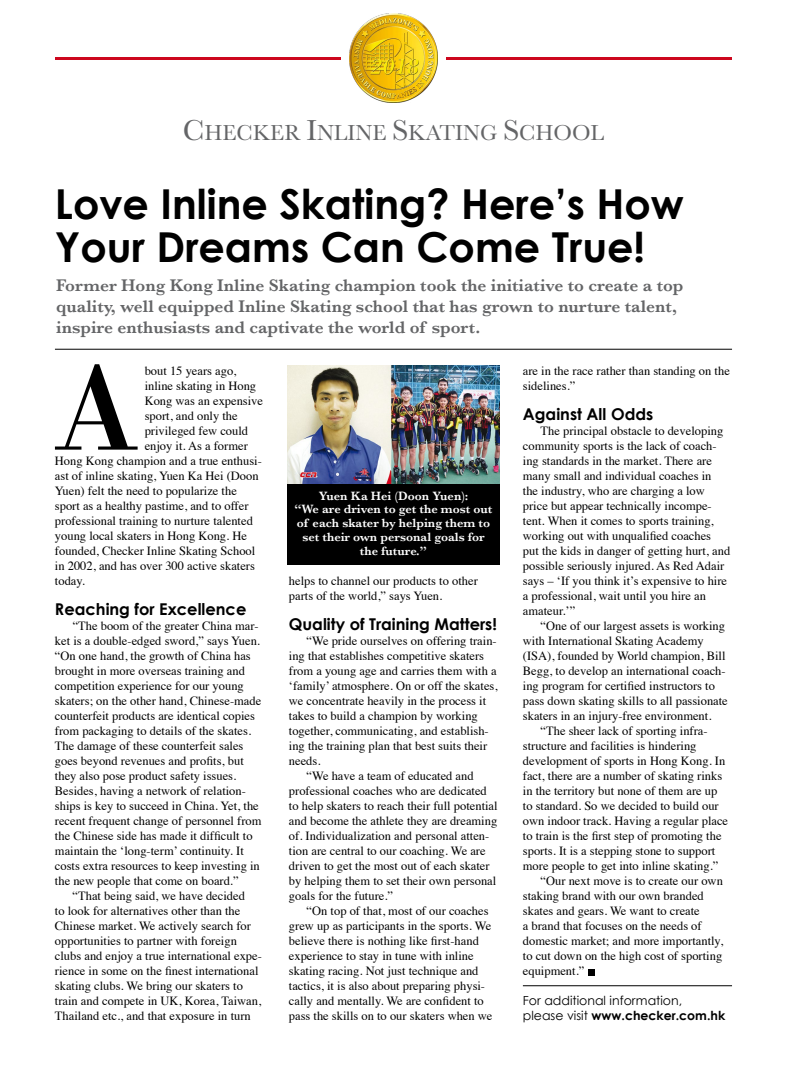
<style>
.page{position:relative;width:787px;height:1081px;background:#fff}
.page>*{position:absolute;margin:0;border:0;box-sizing:border-box;transform-origin:0 0}
.t1{font:700 41.25px/43.8px "Century Gothic";color:#000}
.t2{font:22.5px "Baskerville";color:#646567}
.t3{font:600 17.5px/21px "Baskerville";color:#646567}
.t4{font:700 16.25px "Century Gothic";color:#000}
.t5{font:12.5px/15px "Times";color:#000}
.t6{font:600 12.5px/13.8px "Baskerville";color:#fff;text-align:center}
.t7{font:12.5px/15px "Century Gothic";color:#000}
.s1{font-size:30px}
.s2{font-weight:700}
</style>
<div class="page">
<hr style="left:55px;top:349px;width:677px;height:1px;background:#000">
<svg style="left:55px;top:364px;width:83px;height:86px"></svg>
<hr style="left:523px;top:985px;width:209px;height:1px;background:#000">
<hr style="left:55px;top:57px;width:285px;height:2px;background:#cd071e">
<hr style="left:446px;top:57px;width:286px;height:2px;background:#cd071e">
<div style="left:588px;top:969px;width:7px;height:6px;background:#000"></div>
<img style="left:349px;top:14px;width:89px;height:88px">
<img style="left:287px;top:365px;width:213px;height:119px">
<div style="left:287px;top:484px;width:213px;height:81px;background:#000"></div>
<h2 class="t2" style="left:183px;top:119px;width:423px"><span class="s1">C</span>HECKER <span class="s1">I</span>NLINE <span class="s1">S</span>KATING <span class="s1">S</span>CHOOL</h2>
<h1 class="t1" style="left:55px;top:181px;width:630px">Love Inline Skating? Here’s How<br>Your Dreams Can Come True!</h1>
<h3 class="t3" style="left:56px;top:275px;width:629px">Former Hong Kong Inline Skating champion took the initiative to create a top quality, well equipped Inline Skating school that has grown to nurture talent, inspire enthusiasts and captivate the world of sport.</h3>
<p class="t5" style="left:145px;top:362px;width:93px">bout 15 years ago,</p>
<p class="t5" style="left:145px;top:377px;width:113px">inline skating in Hong</p>
<p class="t5" style="left:145px;top:392px;width:120px">Kong was an expensive</p>
<p class="t5" style="left:145px;top:407px;width:95px">sport, and only the</p>
<p class="t5" style="left:145px;top:422px;width:105px">privileged few could</p>
<p class="t5" style="left:145px;top:437px;width:105px">enjoy it. As a former</p>
<p class="t5" style="left:55px;top:452px;width:208px">Hong Kong champion and a true enthusi-</p>
<p class="t5" style="left:55px;top:467px;width:205px">ast of inline skating, Yuen Ka Hei (Doon</p>
<p class="t5" style="left:55px;top:482px;width:183px">Yuen) felt the need to popularize the</p>
<p class="t5" style="left:55px;top:497px;width:195px">sport as a healthy pastime, and to offer</p>
<p class="t5" style="left:55px;top:512px;width:199px">professional training to nurture talented</p>
<p class="t5" style="left:55px;top:527px;width:193px">young local skaters in Hong Kong. He</p>
<p class="t5" style="left:55px;top:542px;width:202px">founded, Checker Inline Skating School</p>
<p class="t5" style="left:55px;top:557px;width:201px">in 2002, and has over 300 active skaters</p>
<p class="t5" style="left:55px;top:572px;width:32px">today.</p>
<h3 class="t4" style="left:55px;top:599px;width:193px">Reaching for Excellence</h3>
<p class="t5" style="left:55px;top:617px;width:208px;text-indent:18px">“The boom of the greater China mar&shy;ket is a double-edged sword,” says Yuen. “On one hand, the growth of China has brought in more overseas training and competition experience for our young skaters; on the other hand, Chinese-made counterfeit products are identical copies from packaging to details of the skates.<br>The damage of these counterfeit sales goes beyond revenues and profits, but they also pose product safety issues.<br>Besides, having a network of relation&shy;ships is key to succeed in China. Yet, the recent frequent change of personnel from the Chinese side has made it difficult to maintain the ‘long-term’ continuity. It costs extra resources to keep investing in the new people that come on board.”</p>
<p class="t5" style="left:55px;top:887px;width:208px;text-indent:18px">“That being said, we have decided<br>to look for alternatives other than the Chinese market. We actively search for opportunities to partner with foreign clubs and enjoy a true international expe&shy;rience in some on the finest international skating clubs. We bring our skaters to train and compete in UK, Korea, Taiwan, Thailand etc., and that exposure in turn</p>
<p class="t6" style="left:294px;top:489px;width:199px">Yuen Ka Hei (Doon Yuen):<br>“We are driven to get the most out of each skater by helping them to set their own personal goals for the future.”</p>
<p class="t5" style="left:289px;top:572px;width:190px">helps to channel our products to other parts of the world,” says Yuen.</p>
<h3 class="t4" style="left:289px;top:614px;width:209px">Quality of Training Matters!</h3>
<p class="t5" style="left:306px;top:632px;width:192px">“We pride ourselves on offering train-</p>
<p class="t5" style="left:289px;top:647px;width:197px">ing that establishes competitive skaters</p>
<p class="t5" style="left:289px;top:662px;width:209px">from a young age and carries them with a</p>
<p class="t5" style="left:289px;top:677px;width:210px">‘family’ atmosphere. On or off the skates,</p>
<p class="t5" style="left:289px;top:692px;width:199px">we concentrate heavily in the process it</p>
<p class="t5" style="left:289px;top:707px;width:190px">takes to build a champion by working</p>
<p class="t5" style="left:289px;top:722px;width:201px">together, communicating, and establish-</p>
<p class="t5" style="left:289px;top:737px;width:200px">ing the training plan that best suits their</p>
<p class="t5" style="left:289px;top:752px;width:33px">needs.</p>
<p class="t5" style="left:306px;top:767px;width:168px">“We have a team of educated and</p>
<p class="t5" style="left:289px;top:782px;width:199px">professional coaches who are dedicated</p>
<p class="t5" style="left:289px;top:797px;width:210px">to help skaters to reach their full potential</p>
<p class="t5" style="left:289px;top:812px;width:210px">and become the athlete they are dreaming</p>
<p class="t5" style="left:289px;top:827px;width:202px">of. Individualization and personal atten-</p>
<p class="t5" style="left:289px;top:842px;width:198px">tion are central to our coaching. We are</p>
<p class="t5" style="left:289px;top:857px;width:202px">driven to get the most out of each skater</p>
<p class="t5" style="left:289px;top:872px;width:209px">by helping them to set their own personal</p>
<p class="t5" style="left:289px;top:887px;width:106px">goals for the future.”</p>
<p class="t5" style="left:306px;top:902px;width:183px">“On top of that, most of our coaches</p>
<p class="t5" style="left:289px;top:917px;width:204px">grew up as participants in the sports. We</p>
<p class="t5" style="left:289px;top:932px;width:191px">believe there is nothing like first-hand</p>
<p class="t5" style="left:289px;top:947px;width:186px">experience to stay in tune with inline</p>
<p class="t5" style="left:289px;top:962px;width:191px">skating racing. Not just technique and</p>
<p class="t5" style="left:289px;top:977px;width:198px">tactics, it is also about preparing physi-</p>
<p class="t5" style="left:289px;top:992px;width:196px">cally and mentally. We are confident to</p>
<p class="t5" style="left:289px;top:1007px;width:205px">pass the skills on to our skaters when we</p>
<p class="t5" style="left:523px;top:362px;width:208px">are in the race rather than standing on the sidelines.”</p>
<h3 class="t4" style="left:523px;top:404px;width:132px">Against All Odds</h3>
<p class="t5" style="left:523px;top:422px;width:209px;text-indent:18px">The principal obstacle to developing community sports is the lack of coach&shy;ing standards in the market. There are many small and individual coaches in<br>the industry, who are charging a low price but appear technically incompe&shy;tent. When it comes to sports training, working out with unqualified coaches put the kids in danger of getting hurt, and possible seriously injured. As Red Adair says – ‘If you think it’s expensive to hire a professional, wait until you hire an amateur.’”</p>
<p class="t5" style="left:540px;top:617px;width:186px">“One of our largest assets is working</p>
<p class="t5" style="left:523px;top:632px;width:182px">with International Skating Academy</p>
<p class="t5" style="left:523px;top:647px;width:204px">(ISA), founded by World champion, Bill</p>
<p class="t5" style="left:523px;top:662px;width:204px">Begg, to develop an international coach-</p>
<p class="t5" style="left:523px;top:677px;width:193px">ing program for certified instructors to</p>
<p class="t5" style="left:523px;top:692px;width:206px">pass down skating skills to all passionate</p>
<p class="t5" style="left:523px;top:707px;width:190px">skaters in an injury-free environment.</p>
<p class="t5" style="left:540px;top:722px;width:168px">“The sheer lack of sporting infra-</p>
<p class="t5" style="left:523px;top:737px;width:175px">structure and facilities is hindering</p>
<p class="t5" style="left:523px;top:752px;width:204px">development of sports in Hong Kong. In</p>
<p class="t5" style="left:523px;top:767px;width:201px">fact, there are a number of skating rinks</p>
<p class="t5" style="left:523px;top:782px;width:196px">in the territory but none of them are up</p>
<p class="t5" style="left:523px;top:797px;width:197px">to standard. So we decided to build our</p>
<p class="t5" style="left:523px;top:812px;width:207px">own indoor track. Having a regular place</p>
<p class="t5" style="left:523px;top:827px;width:200px">to train is the first step of promoting the</p>
<p class="t5" style="left:523px;top:842px;width:194px">sports. It is a stepping stone to support</p>
<p class="t5" style="left:523px;top:857px;width:197px">more people to get into inline skating.”</p>
<p class="t5" style="left:540px;top:872px;width:184px">“Our next move is to create our own</p>
<p class="t5" style="left:523px;top:887px;width:182px">staking brand with our own branded</p>
<p class="t5" style="left:523px;top:902px;width:178px">skates and gears. We want to create</p>
<p class="t5" style="left:523px;top:917px;width:180px">a brand that focuses on the needs of</p>
<p class="t5" style="left:523px;top:932px;width:202px">domestic market; and more importantly,</p>
<p class="t5" style="left:523px;top:947px;width:201px">to cut down on the high cost of sporting</p>
<p class="t5" style="left:523px;top:962px;width:63px">equipment.”</p>
<p class="t7" style="left:523px;top:993px;width:204px">For additional information, please visit <span class="s2">www.checker.com.hk</span></p>
</div>
